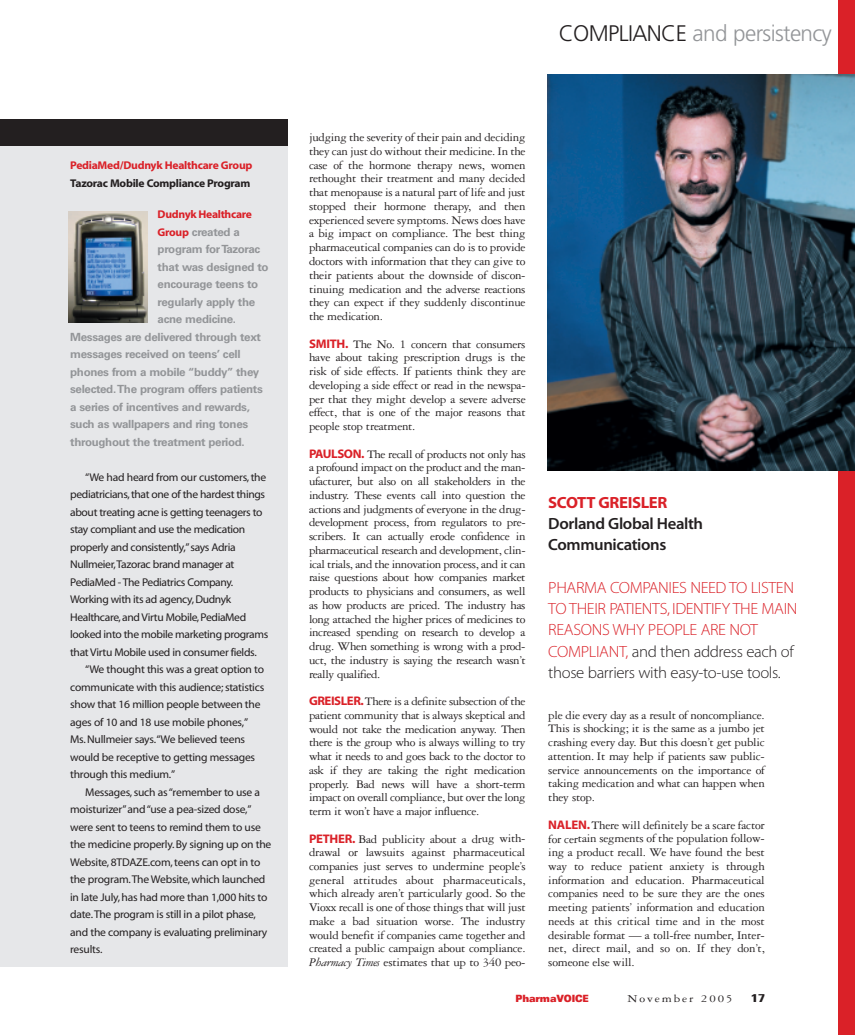
<style>
.page{position:relative;width:855px;height:1035px;background:#fff}
.page>*{position:absolute;margin:0;border:0;box-sizing:border-box;transform-origin:0 0}
.t1{font:300 22.5px "Frutiger";letter-spacing:-.03em;color:#939598}
.t2{font:16.25px/21.2px "Myriad MM.215.600";letter-spacing:-.02em;color:#da2128}
.t3{font:16.25px/21.2px "Myriad MM.565.600";letter-spacing:-.02em;color:#231f20}
.t4{font:16.25px "Myriad MM.700.600";letter-spacing:-.02em;color:#da2128}
.t5{font:12.5px/13.8px "Garamond Three";letter-spacing:-.02em;color:#231f20;text-align:justify}
.t6{font:11.25px/17.5px "Myriad MM.400.600";letter-spacing:-.02em;color:#231f20}
.t7{font:700 11.25px "Univers";letter-spacing:-.03em;color:#939598}
.t8{font:11.25px "Myriad MM.700.600";letter-spacing:-.02em;color:#da2128}
.t9{font:11.25px "Myriad MM.700.600";letter-spacing:-.02em;color:#231f20}
.t10{font:11.25px "Garamond Three";letter-spacing:.15em;color:#231f20;scale:1.15 1}
.t11{font:700 condensed 11.25px "Univers";color:#231f20;scale:1.4 1}
.t12{font:900 expanded 10px "Univers";letter-spacing:-.015em;color:#da2128;scale:.75 1}
.s1{font-family:"Myriad MM.700.600";font-weight:400;color:#da2128}
.s2{color:#231f20}
.s3{font-family:"Myriad MM.700.600";color:#da2128}
.s4{font-style:italic}
</style>
<div class="page">
<div style="left:839px;top:0;width:16px;height:1035px;background:#da2128"></div>
<div style="left:0;top:119px;width:288px;height:848px;background:#e6e7e9"></div>
<div style="left:0;top:119px;width:288px;height:27px;background:#231f20"></div>
<img style="left:69px;top:212px;width:79px;height:111px">
<img style="left:548px;top:75px;width:307px;height:395px">
<p class="t8" style="left:70px;top:161px;width:184px">PediaMed/Dudnyk Healthcare Group</p>
<p class="t9" style="left:70px;top:179px;width:182px">Tazorac Mobile Compliance Program</p>
<p class="t8" style="left:158px;top:210px;width:96px">Dudnyk Healthcare</p>
<p class="t7" style="left:158px;top:228px;width:84px"><span class="s1">Group</span> created a</p>
<p class="t7" style="left:158px;top:245px;width:104px">program for Tazorac</p>
<p class="t7" style="left:158px;top:263px;width:112px">that was designed to</p>
<p class="t7" style="left:158px;top:280px;width:102px">encourage teens to</p>
<p class="t7" style="left:158px;top:298px;width:99px">regularly apply the</p>
<p class="t7" style="left:158px;top:315px;width:80px">acne medicine.</p>
<p class="t7" style="left:70px;top:333px;width:192px">Messages are delivered through text</p>
<p class="t7" style="left:70px;top:350px;width:172px">messages received on teens’ cell</p>
<p class="t7" style="left:70px;top:368px;width:191px">phones from a mobile “buddy” they</p>
<p class="t7" style="left:70px;top:385px;width:194px">selected.The program offers patients</p>
<p class="t7" style="left:70px;top:403px;width:181px">a series of incentives and rewards,</p>
<p class="t7" style="left:70px;top:420px;width:180px">such as wallpapers and ring tones</p>
<p class="t7" style="left:70px;top:438px;width:176px">throughout the treatment period.</p>
<p class="t6" style="left:70px;top:469px;width:200px;text-indent:15px">“We had heard from our customers, the pediatricians,that one of the hardest things about treating acne is getting teenagers to stay compliant and use the medication properly and consistently,”says Adria Nullmeier,Tazorac brand manager at PediaMed - The Pediatrics Company.<br>Working with its ad agency,Dudnyk Healthcare,and Virtu Mobile,PediaMed looked into the mobile marketing programs that Virtu Mobile used in consumer fields.</p>
<p class="t6" style="left:70px;top:662px;width:196px;text-indent:15px">“We thought this was a great option to communicate with this audience; statistics show that 16 million people between the ages of 10 and 18 use mobile phones,” Ms. Nullmeier says.“We believed teens would be receptive to getting messages through this medium.”</p>
<p class="t6" style="left:70px;top:784px;width:203px;text-indent:15px">Messages,such as “remember to use a moisturizer”and “use a pea-sized dose,” were sent to teens to remind them to use the medicine properly. By signing up on the Website, 8TDAZE.com, teens can opt in to the program.The Website, which launched in late July, has had more than 1,000 hits to date.The program is still in a pilot phase, and the company is evaluating preliminary results.</p>
<h1 class="t1" style="left:559px;top:24px;width:275px"><span class="s2">COMPLIANCE</span> and persistency</h1>
<p class="t5" style="left:309px;top:132px;width:218px">judging the severity of their pain and deciding they can just do without their medicine. In the case of the hormone therapy news, women rethought their treatment and many decided that menopause is a natural part of life and just stopped their hormone therapy, and then experienced severe symptoms. News does have a big impact on compliance. The best thing pharmaceutical companies can do is to provide doctors with information that they can give to their patients about the downside of discon&shy;tinuing medication and the adverse reactions they can expect if they suddenly discontinue the medication.</p>
<p class="t5" style="left:309px;top:338px;width:218px"><span class="s3">SMITH.</span> The No. 1 concern that consumers have about taking prescription drugs is the risk of side effects. If patients think they are developing a side effect or read in the newspa&shy;per that they might develop a severe adverse effect, that is one of the major reasons that people stop treatment.</p>
<p class="t5" style="left:309px;top:448px;width:218px"><span class="s3">PAULSON.</span> The recall of products not only has a profound impact on the product and the man&shy;ufacturer, but also on all stakeholders in the industry. These events call into question the actions and judgments of everyone in the drug&shy;development process, from regulators to pre&shy;scribers. It can actually erode confidence in pharmaceutical research and development, clin&shy;ical trials, and the innovation process, and it can raise questions about how companies market products to physicians and consumers, as well as how products are priced. The industry has long attached the higher prices of medicines to increased spending on research to develop a drug. When something is wrong with a prod&shy;uct, the industry is saying the research wasn’t really qualified.</p>
<p class="t5" style="left:309px;top:695px;width:218px"><span class="s3">GREISLER.</span>There is a definite subsection of the patient community that is always skeptical and would not take the medication anyway. Then there is the group who is always willing to try what it needs to and goes back to the doctor to ask if they are taking the right medication properly. Bad news will have a short-term impact on overall compliance, but over the long term it won’t have a major influence.</p>
<p class="t5" style="left:309px;top:833px;width:218px"><span class="s3">PETHER.</span> Bad publicity about a drug with&shy;drawal or lawsuits against pharmaceutical companies just serves to undermine people’s general attitudes about pharmaceuticals, which already aren’t particularly good. So the Vioxx recall is one of those things that will just make a bad situation worse. The industry would benefit if companies came together and created a public campaign about compliance.<br><span class="s4">Pharmacy Times</span> estimates that up to 340 peo-</p>
<h2 class="t4" style="left:548px;top:496px;width:121px">SCOTT GREISLER</h2>
<h2 class="t3" style="left:548px;top:515px;width:156px">Dorland Global Health<br>Communications</h2>
<h2 class="t2" style="left:548px;top:578px;width:251px">PHARMA COMPANIES NEED TO LISTEN TO THEIR PATIENTS, IDENTIFY THE MAIN REASONS WHY PEOPLE ARE NOT COMPLIANT, <span class="s2">and then address each of those barriers with easy-to-use tools.</span></h2>
<p class="t5" style="left:548px;top:709px;width:218px">ple die every day as a result of noncompliance.<br>This is shocking; it is the same as a jumbo jet crashing every day. But this doesn’t get public attention. It may help if patients saw public&shy;service announcements on the importance of taking medication and what can happen when they stop.</p>
<p class="t5" style="left:548px;top:819px;width:218px"><span class="s3">NALEN.</span>There will definitely be a scare factor for certain segments of the population follow&shy;ing a product recall. We have found the best way to reduce patient anxiety is through information and education. Pharmaceutical companies need to be sure they are the ones meeting patients’ information and education needs at this critical time and in the most desirable format — a toll-free number, Inter&shy;net, direct mail, and so on. If they don’t, someone else will.</p>
<p class="t12" style="left:516px;top:995px;width:99px">PharmaVOICE</p>
<p class="t10" style="left:627px;top:995px;width:93px">November 2005</p>
<p class="t11" style="left:751px;top:994px;width:11px">17</p>
</div>
